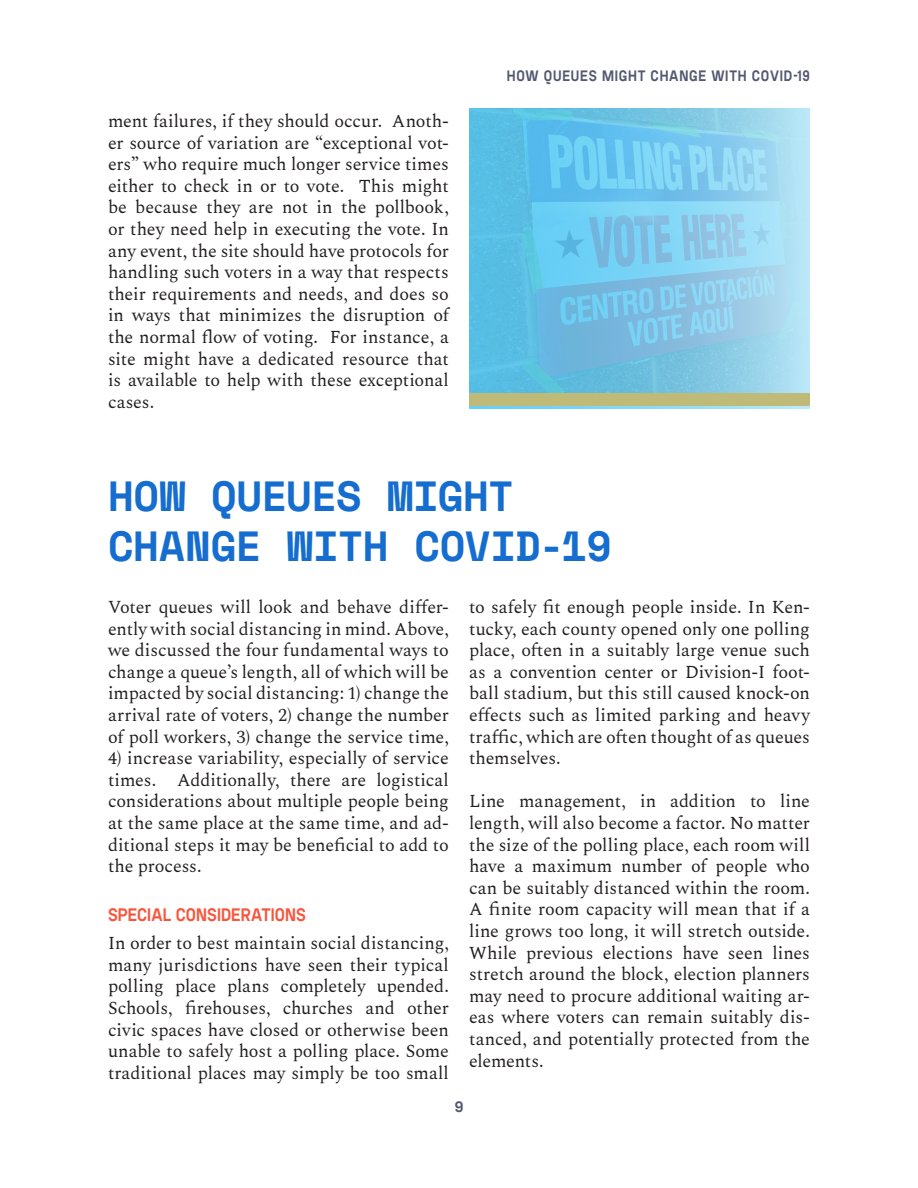
<style>
.page{position:relative;width:918px;height:1188px;background:#fff}
.page>*{position:absolute;margin:0;border:0;box-sizing:border-box;transform-origin:0 0}
.Section_Title{font:700 42px/50.4px "Space Mono";letter-spacing:-.01em;color:#156dd0}
.Report_Body{font:18px/21.6px "Spectral";letter-spacing:-.005em;color:#231f20;text-align:justify}
.Subhead{font:18px "Plaak 5 Foch 45 Bold A";letter-spacing:.005em;color:#f6573e}
.t1{font:15px "Plaak 5 Foch 45 Bold A";letter-spacing:.05em;color:#525971}
.t2{font:700 15px "Space Mono";color:#525971}
</style>
<div class="page">
<svg style="left:469px;top:108px;width:341px;height:300px;background:#7bc9ea"></svg>
<div style="left:469px;top:393px;width:341px;height:13px;background:#c0ba79"></div>
<p class="Report_Body" style="left:108px;top:109px;width:342px">ment failures, if they should occur. Anoth&shy;er source of variation are “exceptional vot&shy;ers” who require much longer service times either to check in or to vote. This might be because they are not in the pollbook, or they need help in executing the vote. In any event, the site should have protocols for handling such voters in a way that respects their requirements and needs, and does so in ways that minimizes the disruption of the normal flow of voting. For instance, a site might have a dedicated resource that is available to help with these exceptional cases.</p>
<p class="t1" style="left:507px;top:65px;width:305px">HOW QUEUES MIGHT CHANGE WITH COVID-19</p>
<p class="Section_Title" style="left:108px;top:469px;width:505px">HOW QUEUES MIGHT<br>CHANGE WITH COVID-19</p>
<p class="Report_Body" style="left:469px;top:595px;width:342px">to safely fit enough people inside. In Ken&shy;tucky, each county opened only one polling place, often in a suitably large venue such as a convention center or Division-I foot&shy;ball stadium, but this still caused knock-on effects such as limited parking and heavy traffic, which are often thought of as queues themselves.</p>
<p class="Report_Body" style="left:469px;top:789px;width:342px">Line management, in addition to line length, will also become a factor. No matter the size of the polling place, each room will have a maximum number of people who can be suitably distanced within the room.<br>A finite room capacity will mean that if a line grows too long, it will stretch outside.<br>While previous elections have seen lines stretch around the block, election planners may need to procure additional waiting ar&shy;eas where voters can remain suitably dis&shy;tanced, and potentially protected from the elements.</p>
<p class="Report_Body" style="left:108px;top:595px;width:342px">Voter queues will look and behave differ&shy;ently with social distancing in mind. Above, we discussed the four fundamental ways to change a queue’s length, all of which will be impacted by social distancing: 1) change the arrival rate of voters, 2) change the number of poll workers, 3) change the service time,</p>
<p class="Report_Body" style="left:108px;top:746px;width:342px">4) increase variability, especially of service times. Additionally, there are logistical considerations about multiple people being at the same place at the same time, and ad&shy;ditional steps it may be beneficial to add to the process.</p>
<p class="Subhead" style="left:108px;top:902px;width:199px">SPECIAL CONSIDERATIONS</p>
<p class="Report_Body" style="left:108px;top:931px;width:342px">In order to best maintain social distancing, many jurisdictions have seen their typical polling place plans completely upended.<br>Schools, firehouses, churches and other civic spaces have closed or otherwise been unable to safely host a polling place. Some traditional places may simply be too small</p>
<p class="t2" style="left:454px;top:1096px;width:11px">9</p>
</div>
